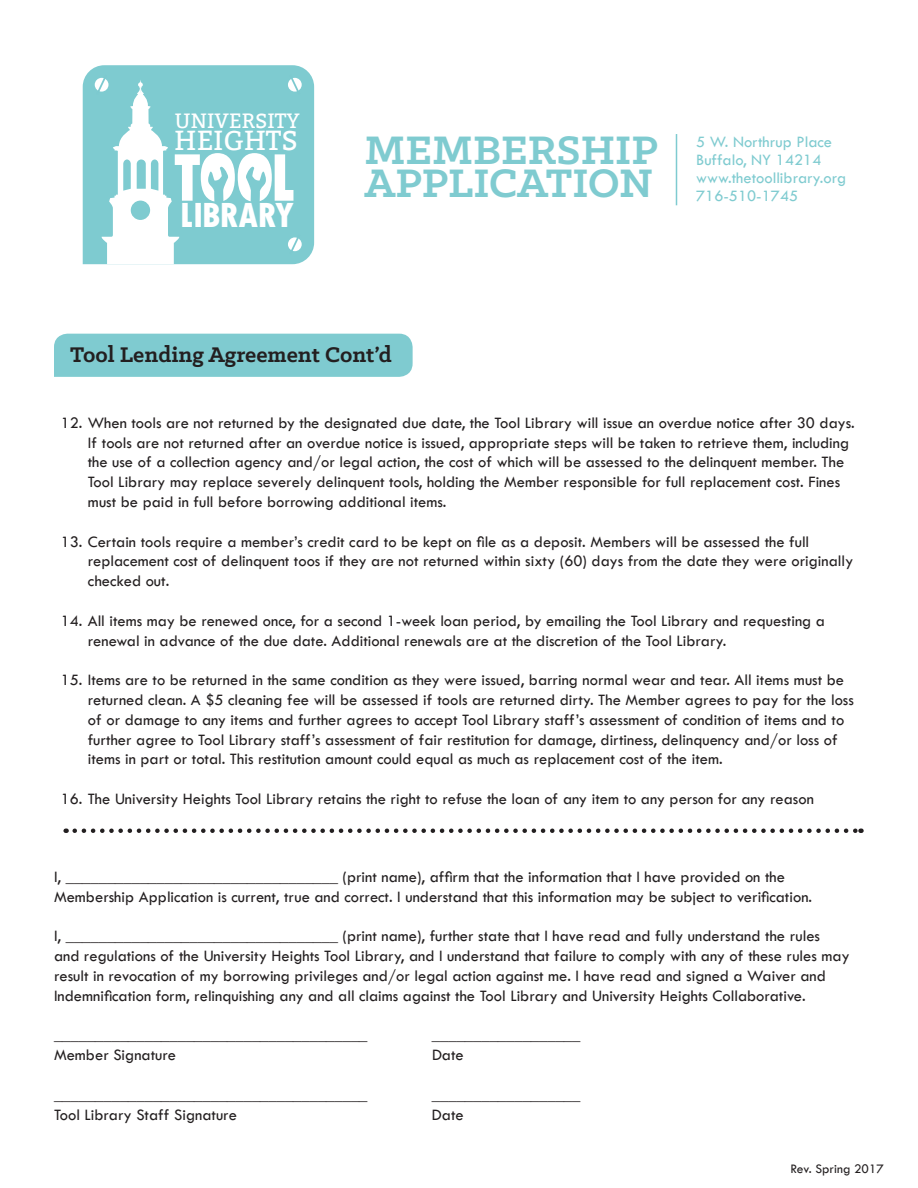
<style>
.page{position:relative;width:918px;height:1188px;background:#fff}
.page>*{position:absolute;margin:0;border:0;box-sizing:border-box;transform-origin:0 0}
.t1{font:800 condensed 71.1px "Tw Cen";color:#fff}
.t2{font:700 45px/33px "Klinic Slab";color:#7fcbd0}
.t3{font:800 condensed 36.6px "Tw Cen";letter-spacing:-.02em;color:#fff}
.t4{font:27.45px "Bitter";color:#fff}
.t5{font:700 24px "Klinic Slab";color:#231f20}
.t6{font:20.7px "Bitter";color:#fff}
.t7{font:16.5px/19.8px "Tw Cen";color:#231f20}
.t8{font:16.5px/18px "Tw Cen";color:#7fcbd0}
.t9{font:13.5px "Tw Cen";color:#231f20}
</style>
<div class="page">
<div style="left:83px;top:65px;width:231px;height:199px;background:#7ecbd0"></div>
<svg style="left:209px;top:159px;width:17px;height:35px"></svg>
<svg style="left:208px;top:163px;width:20px;height:39px"></svg>
<svg style="left:248px;top:159px;width:17px;height:35px"></svg>
<svg style="left:246px;top:163px;width:20px;height:39px"></svg>
<svg style="left:95px;top:73px;width:84px;height:191px"></svg>
<svg style="left:288px;top:73px;width:14px;height:24px"></svg>
<svg style="left:288px;top:232px;width:14px;height:24px"></svg>
<hr style="left:676px;top:134px;width:1px;height:71px;background:#7fcbd0">
<svg style="left:75px;top:829px;width:787px;height:4px"></svg>
<div style="left:54px;top:334px;width:359px;height:43px;background:#7fcbd0"></div>
<p class="t6" style="left:174px;top:109px;width:127px">UNIVERSITY</p>
<h3 class="t4" style="left:175px;top:125px;width:125px">HEIGHTS</h3>
<h2 class="t2" style="left:365px;top:132px;width:295px">MEMBERSHIP<br>APPLICATION</h2>
<p class="t8" style="left:696px;top:133px;width:152px">5 W. Northrup Place<br>Buffalo, NY 14214 www.thetoollibrary.org<br>716-510-1745</p>
<h1 class="t1" style="left:173px;top:136px;width:124px">TOOL</h1>
<h3 class="t3" style="left:180px;top:194px;width:116px">LIBRARY</h3>
<p class="t5" style="left:70px;top:339px;width:323px">Tool Lending Agreement Cont’d</p>
<p class="t7" style="left:88px;top:413px;width:768px;text-indent:-27px">12. When tools are not returned by the designated due date, the Tool Library will issue an overdue notice after 30 days.<br>If tools are not returned after an overdue notice is issued, appropriate steps will be taken to retrieve them, including the use of a collection agency and/or legal action, the cost of which will be assessed to the delinquent member. The Tool Library may replace severely delinquent tools, holding the Member responsible for full replacement cost. Fines must be paid in full before borrowing additional items.</p>
<p class="t7" style="left:88px;top:531px;width:767px;text-indent:-27px">13. Certain tools require a member’s credit card to be kept on file as a deposit. Members will be assessed the full replacement cost of delinquent toos if they are not returned within sixty (60) days from the date they were originally checked out.</p>
<p class="t7" style="left:88px;top:611px;width:739px;text-indent:-27px">14. All items may be renewed once, for a second 1-week loan period, by emailing the Tool Library and requesting a renewal in advance of the due date. Additional renewals are at the discretion of the Tool Library.</p>
<p class="t7" style="left:88px;top:670px;width:768px;text-indent:-27px">15. Items are to be returned in the same condition as they were issued, barring normal wear and tear. All items must be returned clean. A $5 cleaning fee will be assessed if tools are returned dirty. The Member agrees to pay for the loss of or damage to any items and further agrees to accept Tool Library staff’s assessment of condition of items and to further agree to Tool Library staff’s assessment of fair restitution for damage, dirtiness, delinquency and/or loss of items in part or total. This restitution amount could equal as much as replacement cost of the item.</p>
<p class="t7" style="left:61px;top:789px;width:755px">16. The University Heights Tool Library retains the right to refuse the loan of any item to any person for any reason</p>
<p class="t7" style="left:54px;top:867px;width:760px">I, _________________________________ (print name), affirm that the information that I have provided on the<br>Membership Application is current, true and correct. I understand that this information may be subject to verification.</p>
<p class="t7" style="left:54px;top:926px;width:797px">I, _________________________________ (print name), further state that I have read and fully understand the rules and regulations of the University Heights Tool Library, and I understand that failure to comply with any of these rules may result in revocation of my borrowing privileges and/or legal action against me. I have read and signed a Waiver and Indemnification form, relinquishing any and all claims against the Tool Library and University Heights Collaborative.</p>
<p class="t7" style="left:54px;top:1025px;width:315px">______________________________________</p>
<p class="t7" style="left:432px;top:1025px;width:150px">__________________</p>
<p class="t7" style="left:54px;top:1045px;width:124px">Member Signature</p>
<p class="t7" style="left:432px;top:1045px;width:33px">Date</p>
<p class="t7" style="left:54px;top:1085px;width:315px">______________________________________</p>
<p class="t7" style="left:432px;top:1085px;width:150px">__________________</p>
<p class="t7" style="left:54px;top:1104px;width:184px">Tool Library Staff Signature</p>
<p class="t7" style="left:432px;top:1104px;width:33px">Date</p>
<p class="t9" style="left:791px;top:1161px;width:95px">Rev. Spring 2017</p>
</div>
